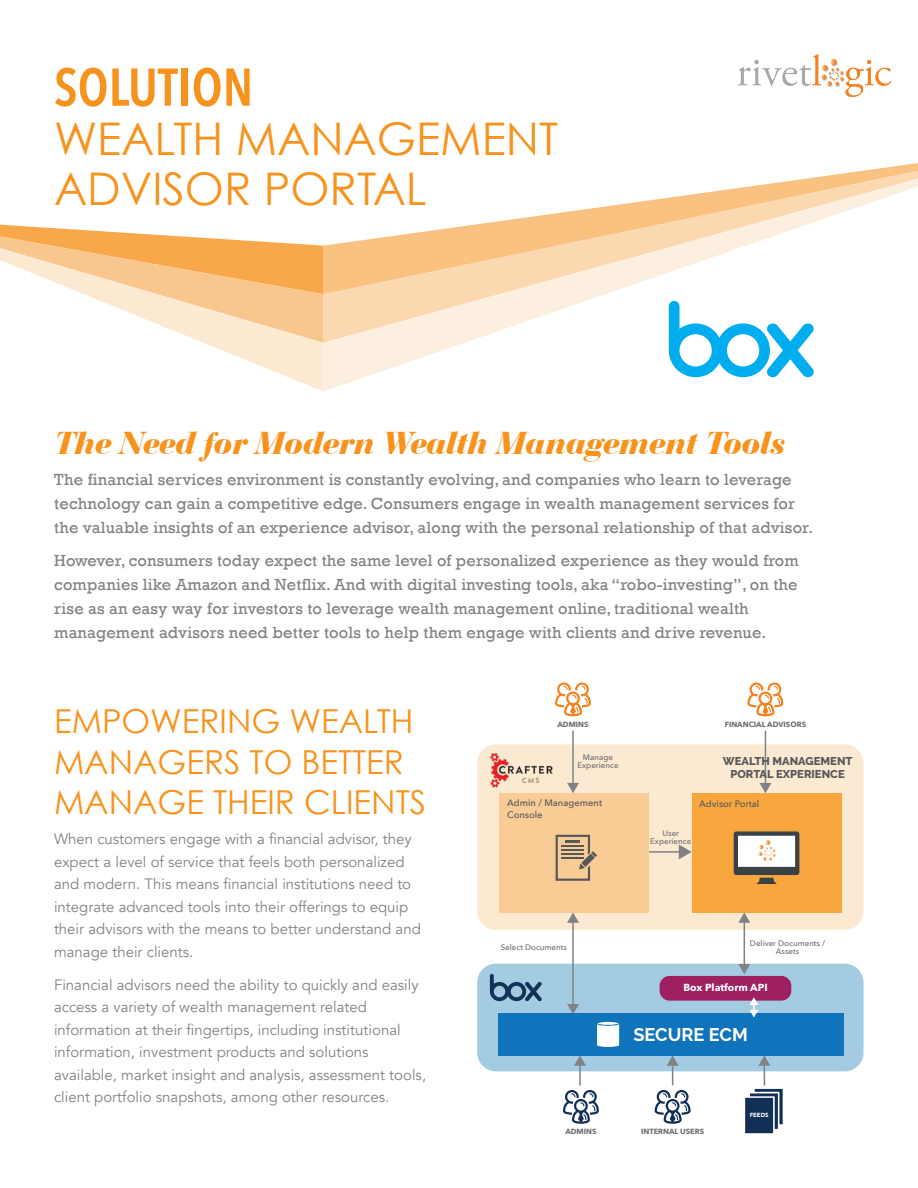
<style>
.page{position:relative;width:918px;height:1188px;background:#fff}
.page>*{position:absolute;margin:0;border:0;box-sizing:border-box;transform-origin:0 0}
.t1{font:600 52.5px "Avenir Next Condensed";color:#f7931d}
.t2{font:45px/49.5px "Century Gothic";color:#f7931d}
.t3{font:33px/40.5px "Century Gothic";color:#f7931d}
.t4{font:italic 700 33px "Bedini";color:#f7931d}
.t5{font:700 18.15px "Raleway";color:#fff}
.t6{font:16.5px/24px "Rockwell";letter-spacing:.01em;color:#808285}
.t7{font:15px/22.5px "Avenir";color:#808285}
.t8{font:800 11.25px/12.9px "Raleway";color:#57585a;text-align:center}
.t9{font:700 10.2px "Avenir Next";color:#fff}
.t10{font:500 9.45px/11.2px "Avenir Next";color:#57585a}
.t11{font:500 7.95px/7.9px "Avenir Next";color:#6c6d70;text-align:center}
.t12{font:700 7.5px "Avenir Next";color:#6c6d70}
.t13{font:900 7.5px "Brandon Grotesque";color:#ad9d7e}
.t14{font:900 6px "Avenir";color:#fff}
</style>
<div class="page">
<svg style="left:0;top:224px;width:323px;height:24px"></svg>
<svg style="left:0;top:248px;width:323px;height:143px"></svg>
<svg style="left:323px;top:163px;width:595px;height:229px"></svg>
<img style="left:739px;top:54px;width:152px;height:43px">
<svg style="left:669px;top:301px;width:145px;height:76px"></svg>
<div style="left:477px;top:964px;width:387px;height:107px;background:#a3cbe1;border-radius:19px"></div>
<div style="left:660px;top:976px;width:131px;height:25px;background:#9e1f62;border-radius:10px"></div>
<div style="left:477px;top:744px;width:387px;height:186px;background:#fce9d2;border-radius:19px"></div>
<div style="left:499px;top:793px;width:150px;height:119px;background:#f9cb95"></div>
<div style="left:692px;top:793px;width:150px;height:119px;background:#f8a73f"></div>
<hr style="left:572px;top:921px;width:2px;height:85px;background:#808285">
<svg style="left:567px;top:1004px;width:12px;height:10px"></svg>
<svg style="left:567px;top:912px;width:12px;height:11px"></svg>
<div style="left:499px;top:1014px;width:345px;height:42px;background:#1074bc"></div>
<svg style="left:597px;top:1024px;width:22px;height:23px"></svg>
<hr style="left:597px;top:1022px;width:22px;height:3px;background:#fff;border-radius:50%">
<svg style="left:490px;top:974px;width:52px;height:27px"></svg>
<svg style="left:555px;top:682px;width:36px;height:34px"></svg>
<svg style="left:734px;top:831px;width:65px;height:53px;background:#bcb0a0"></svg>
<hr style="left:649px;top:851px;width:32px;height:2px;background:#808285">
<svg style="left:679px;top:844px;width:13px;height:15px"></svg>
<svg style="left:749px;top:997px;width:9px;height:21px"></svg>
<hr style="left:744px;top:921px;width:1px;height:45px;background:#808285">
<svg style="left:738px;top:964px;width:12px;height:10px"></svg>
<svg style="left:738px;top:912px;width:12px;height:11px"></svg>
<hr style="left:572px;top:731px;width:2px;height:54px;background:#808285">
<svg style="left:567px;top:783px;width:12px;height:10px"></svg>
<hr style="left:765px;top:731px;width:1px;height:54px;background:#808285">
<svg style="left:759px;top:783px;width:12px;height:10px"></svg>
<svg style="left:490px;top:753px;width:63px;height:35px"></svg>
<svg style="left:747px;top:682px;width:36px;height:34px"></svg>
<svg style="left:556px;top:835px;width:41px;height:46px"></svg>
<hr style="left:579px;top:1064px;width:2px;height:22px;background:#808285">
<svg style="left:574px;top:1055px;width:12px;height:11px"></svg>
<svg style="left:563px;top:1090px;width:36px;height:34px"></svg>
<svg style="left:655px;top:1055px;width:36px;height:69px"></svg>
<svg style="left:745px;top:1055px;width:38px;height:78px"></svg>
<h1 class="t1" style="left:54px;top:42px;width:201px">SOLUTION</h1>
<h2 class="t2" style="left:54px;top:114px;width:506px">WEALTH MANAGEMENT<br>ADVISOR PORTAL</h2>
<h3 class="t4" style="left:54px;top:423px;width:732px">The Need for Modern Wealth Management Tools</h3>
<p class="t6" style="left:54px;top:468px;width:760px">The financial services environment is constantly evolving, and companies who learn to leverage technology can gain a competitive edge. Consumers engage in wealth management services for the valuable insights of an experience advisor, along with the personal relationship of that advisor.</p>
<p class="t6" style="left:54px;top:549px;width:746px">However, consumers today expect the same level of personalized experience as they would from companies like Amazon and Netflix. And with digital investing tools, aka “robo-investing”, on the rise as an easy way for investors to leverage wealth management online, traditional wealth management advisors need better tools to help them engage with clients and drive revenue.</p>
<h3 class="t3" style="left:54px;top:701px;width:374px">EMPOWERING WEALTH<br>MANAGERS TO BETTER<br>MANAGE THEIR CLIENTS</h3>
<p class="t7" style="left:54px;top:828px;width:368px">When customers engage with a financial advisor, they expect a level of service that feels both personalized and modern. This means financial institutions need to integrate advanced tools into their offerings to equip their advisors with the means to better understand and manage their clients.</p>
<p class="t7" style="left:54px;top:974px;width:374px">Financial advisors need the ability to quickly and easily access a variety of wealth management related information at their fingertips, including institutional information, investment products and solutions available, market insight and analysis, assessment tools, client portfolio snapshots, among other resources.</p>
<p class="t12" style="left:557px;top:718px;width:33px">ADMINS</p>
<p class="t12" style="left:725px;top:718px;width:83px">FINANCIAL ADVISORS</p>
<p class="t13" style="left:522px;top:775px;width:20px">CMS</p>
<p class="t11" style="left:577px;top:753px;width:43px">Manage<br>Experience</p>
<p class="t8" style="left:723px;top:754px;width:131px">WEALTH MANAGEMENT<br>PORTAL EXPERIENCE</p>
<p class="t10" style="left:507px;top:797px;width:96px">Admin / Management<br>Console</p>
<p class="t10" style="left:699px;top:798px;width:62px">Advisor Portal</p>
<p class="t11" style="left:650px;top:829px;width:43px">User<br>Experience</p>
<p class="t11" style="left:501px;top:943px;width:68px">Select Documents</p>
<p class="t11" style="left:750px;top:939px;width:77px">Deliver Documents /<br>Assets</p>
<p class="t9" style="left:683px;top:978px;width:86px">Box Platform API</p>
<p class="t5" style="left:633px;top:1025px;width:116px">SECURE ECM</p>
<p class="t12" style="left:565px;top:1125px;width:33px">ADMINS</p>
<p class="t12" style="left:641px;top:1125px;width:65px">INTERNAL USERS</p>
<p class="t14" style="left:750px;top:1110px;width:21px">FEEDS</p>
</div>
